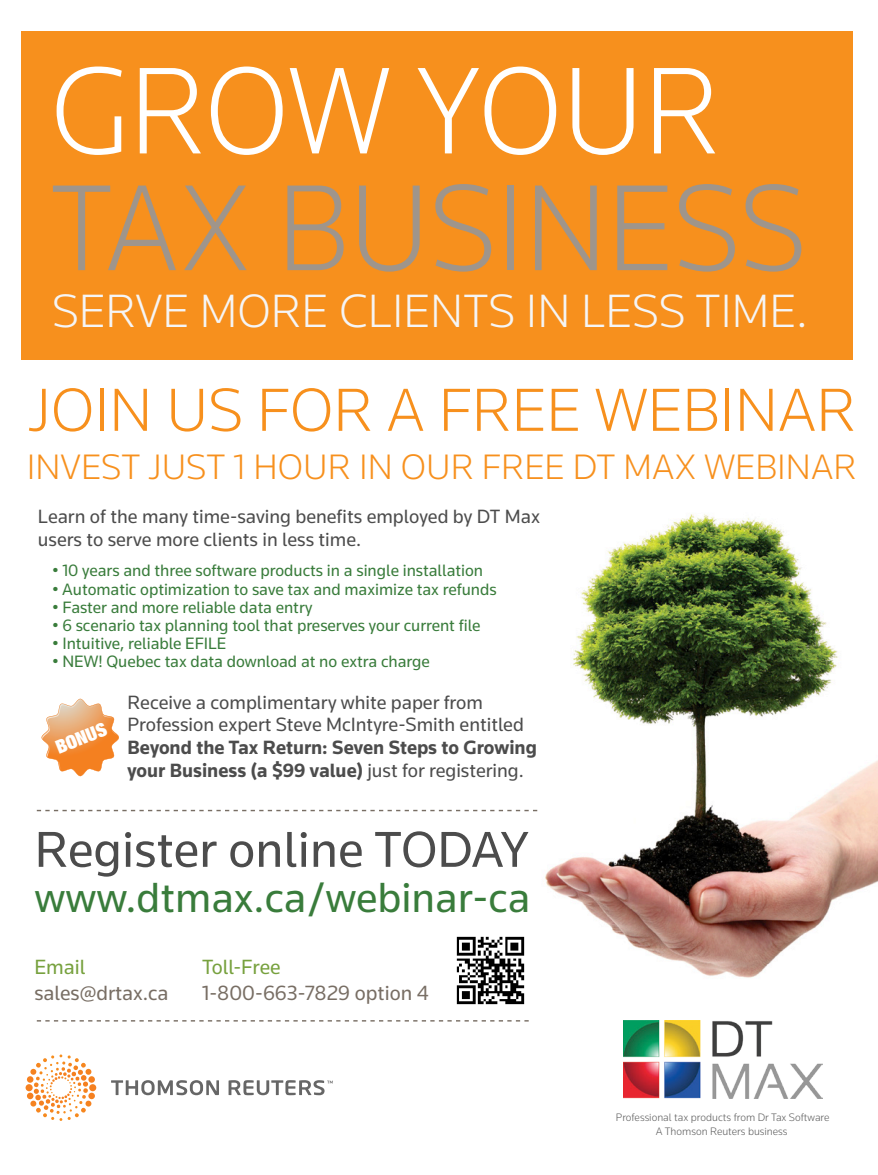
<style>
.page{position:relative;width:878px;height:1175px;background:#fff}
.page>*{position:absolute;margin:0;border:0;box-sizing:border-box;transform-origin:0 0}
.t1{font:300 128.1px "Knowledge";color:#fff;scale:.95 1}
.t2{font:300 126.9px "Knowledge";color:#9f958b;scale:.95 1}
.t3{font:300 63px "Knowledge";color:#f7901d}
.t4{font:52.35px "Knowledge";color:#4c4c4c}
.t5{font:300 48.45px "Knowledge";color:#f5f5f5}
.t6{font:43.8px "Knowledge";color:#397c3b}
.t7{font:300 36.75px "Knowledge";color:#f7901d}
.t8{font:21.3px/26.2px "Knowledge";color:#786e64}
.t9{font:21.3px "Knowledge";color:#77a13e}
.t10{font:19.95px/22.8px "Knowledge";color:#4c4c4c}
.t11{font:900 expanded 18.75px "Helvetica Neue";color:#fff}
.t12{font:17.1px "Knowledge";color:#397c3b}
.t13{font:300 11.25px/13.5px "Knowledge";color:#5b5b5b;text-align:center}
.s1{font-weight:700}
.s2{color:#77a13e}
</style>
<div class="page">
<div style="left:22px;top:31px;width:830px;height:328px;background:#f7901d"></div>
<img style="left:623px;top:1020px;width:199px;height:78px">
<img style="left:524px;top:514px;width:354px;height:464px">
<svg style="left:37px;top:809px;width:501px;height:2px"></svg>
<svg style="left:37px;top:1020px;width:492px;height:1px"></svg>
<svg style="left:111px;top:1080px;width:222px;height:15px"></svg>
<svg style="left:26px;top:1054px;width:70px;height:63px"></svg>
<svg style="left:42px;top:698px;width:77px;height:78px"></svg>
<img style="left:456px;top:926px;width:79px;height:79px">
<p class="t1" style="left:50px;top:32px;width:707px">GROW YOUR</p>
<p class="t2" style="left:50px;top:149px;width:797px">TAX BUSINESS</p>
<p class="t5" style="left:52px;top:281px;width:757px">SERVE MORE CLIENTS IN LESS TIME.</p>
<p class="t3" style="left:28px;top:371px;width:829px">JOIN US FOR A FREE WEBINAR</p>
<p class="t7" style="left:27px;top:444px;width:831px">INVEST JUST 1 HOUR IN OUR FREE DT MAX WEBINAR</p>
<p class="t10" style="left:38px;top:504px;width:503px">Learn of the many time-saving benefits employed by DT Max users to serve more clients in less time.</p>
<p class="t12" style="left:53px;top:559px;width:432px">• 10 years and three software products in a single installation</p>
<p class="t12" style="left:53px;top:578px;width:445px">• Automatic optimization to save tax and maximize tax refunds</p>
<p class="t12" style="left:53px;top:596px;width:261px">• Faster and more reliable data entry</p>
<p class="t12" style="left:53px;top:614px;width:429px">• 6 scenario tax planning tool that preserves your current file</p>
<p class="t12" style="left:53px;top:632px;width:175px">• Intuitive, reliable EFILE</p>
<p class="t12" style="left:53px;top:650px;width:378px">• NEW! Quebec tax data download at no extra charge</p>
<p class="t11" style="left:52px;top:737px;width:54px;rotate:-22deg">BONUS</p>
<p class="t10" style="left:128px;top:690px;width:411px">Receive a complimentary white paper from Profession expert Steve McIntyre-Smith entitled <span class="s1">Beyond the Tax Return: Seven Steps to Growing your Business (a $99 value)</span> just for registering.</p>
<p class="t4" style="left:35px;top:817px;width:496px">Register online TODAY</p>
<p class="t6" style="left:35px;top:870px;width:497px">www.dtmax.ca/webinar-ca</p>
<p class="t8" style="left:34px;top:953px;width:136px"><span class="s2">Email </span>sales@drtax.ca</p>
<p class="t9" style="left:202px;top:953px;width:80px">Toll-Free</p>
<p class="t8" style="left:202px;top:979px;width:228px">1-800-663-7829 option 4</p>
<p class="t13" style="left:616px;top:1110px;width:215px">Professional tax products from Dr Tax Software<br>A Thomson Reuters business</p>
</div>
